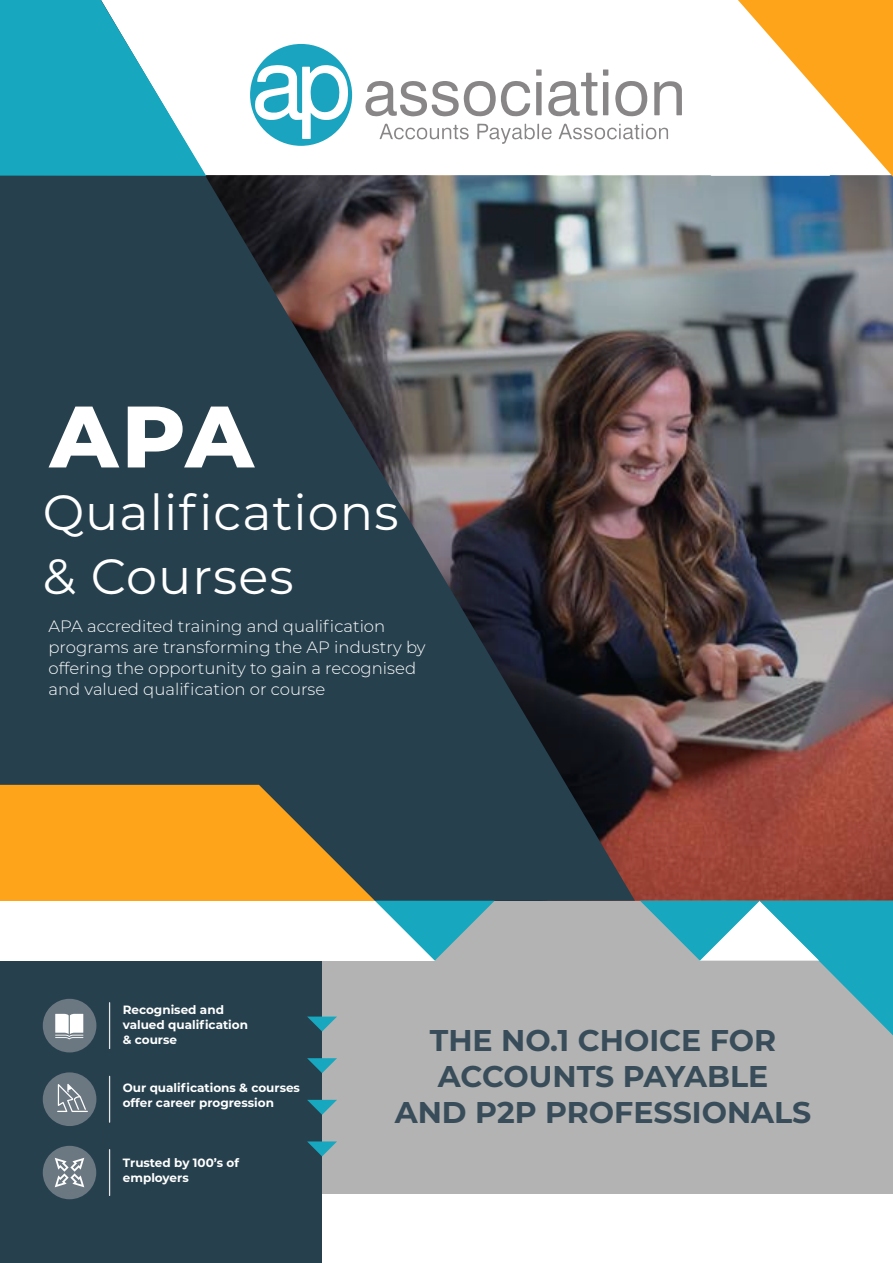
<style>
.page{position:relative;width:893px;height:1263px;background:#fff}
.page>*{position:absolute;margin:0;border:0;box-sizing:border-box;transform-origin:0 0}
.t1{font:800 87px "Montserrat";color:#fff}
.t2{font:49.5px/64.5px "Montserrat";letter-spacing:.02em;color:#fff}
.t3{font:700 30px/36px "Montserrat";color:#384d59;text-align:center}
.t4{font:300 16.5px/21px "Montserrat";color:#fff}
.t5{font:700 12px/15px "Montserrat";color:#fff}
</style>
<div class="page">
<div style="left:53px;top:901px;width:840px;height:293px;background:#b3b3b3"></div>
<div style="left:0;top:631px;width:322px;height:632px;background:#26404d"></div>
<img style="left:635px;top:176px;width:258px;height:725px">
<img style="left:0;top:69px;width:635px;height:832px">
<div style="left:43px;top:1146px;width:53px;height:53px;background:#6b7882;border-radius:50%"></div>
<svg style="left:55px;top:1158px;width:29px;height:29px"></svg>
<hr style="left:109px;top:1149px;width:1px;height:47px;background:#e6e6e6">
<svg style="left:0;top:785px;width:435px;height:116px;background:#c38827"></svg>
<div style="left:43px;top:999px;width:53px;height:53px;background:#6b7882;border-radius:50%"></div>
<svg style="left:55px;top:1014px;width:28px;height:25px"></svg>
<hr style="left:109px;top:1002px;width:1px;height:47px;background:#e6e6e6">
<div style="left:43px;top:1072px;width:53px;height:54px;background:#6b7882;border-radius:50%"></div>
<svg style="left:57px;top:1084px;width:31px;height:28px"></svg>
<hr style="left:109px;top:1076px;width:1px;height:47px;background:#e6e6e6">
<div style="left:0;top:901px;width:435px;height:60px;background:#fff"></div>
<svg style="left:375px;top:901px;width:120px;height:60px"></svg>
<svg style="left:307px;top:1016px;width:30px;height:15px"></svg>
<svg style="left:307px;top:1058px;width:30px;height:15px"></svg>
<svg style="left:307px;top:1100px;width:30px;height:15px"></svg>
<svg style="left:307px;top:1141px;width:30px;height:15px"></svg>
<svg style="left:710px;top:0;width:183px;height:177px"></svg>
<svg style="left:640px;top:901px;width:253px;height:134px"></svg>
<svg style="left:0;top:0;width:206px;height:176px"></svg>
<svg style="left:615px;top:81px;width:33px;height:35px"></svg>
<svg style="left:654px;top:81px;width:28px;height:35px"></svg>
<svg style="left:365px;top:81px;width:165px;height:35px"></svg>
<svg style="left:548px;top:73px;width:49px;height:44px"></svg>
<svg style="left:536px;top:82px;width:6px;height:33px"></svg>
<svg style="left:603px;top:82px;width:5px;height:33px"></svg>
<svg style="left:603px;top:69px;width:5px;height:7px"></svg>
<svg style="left:536px;top:69px;width:6px;height:7px"></svg>
<svg style="left:379px;top:124px;width:90px;height:16px"></svg>
<svg style="left:477px;top:124px;width:75px;height:20px"></svg>
<svg style="left:559px;top:124px;width:109px;height:17px"></svg>
<svg style="left:250px;top:44px;width:102px;height:102px"></svg>
<h1 class="t1" style="left:50px;top:373px;width:205px">APA</h1>
<h2 class="t2" style="left:43px;top:478px;width:357px">Qualifications &amp; Courses</h2>
<p class="t4" style="left:48px;top:615px;width:379px">APA accredited training and qualification programs are transforming the AP industry by offering the opportunity to gain a recognised and valued qualification or course</p>
<p class="t5" style="left:123px;top:1001px;width:127px">Recognised and valued qualification &amp; course</p>
<p class="t5" style="left:123px;top:1080px;width:179px">Our qualifications &amp; courses offer career progression</p>
<p class="t5" style="left:123px;top:1154px;width:118px">Trusted by 100’s of employers</p>
<h3 class="t3" style="left:395px;top:1020px;width:418px">THE NO.1 CHOICE FOR<br>ACCOUNTS PAYABLE<br>AND P2P PROFESSIONALS</h3>
</div>
